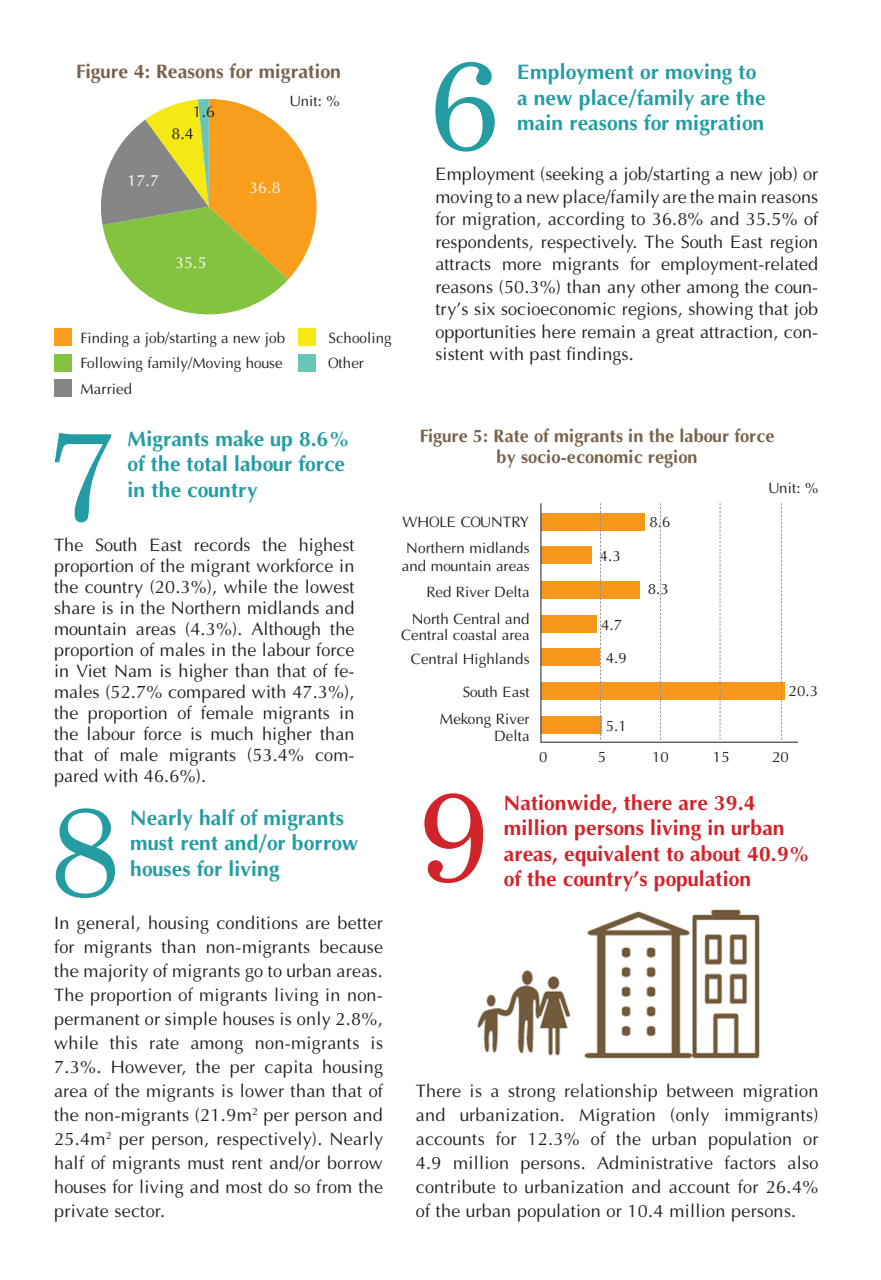
<style>
.page{position:relative;width:881px;height:1280px;background:#fff}
.page>*{position:absolute;margin:0;border:0;box-sizing:border-box;transform-origin:0 0}
.t1{font:700 21px/25.2px "UTM Aptima";color:#239da3}
.t2{font:700 21px/25.2px "UTM Aptima";color:#d1232a}
.t3{font:700 19.5px "UTM Aptima";color:#77624c}
.t4{font:18px/24px "UTM Aptima";letter-spacing:.005em;color:#231f20;text-align:justify}
.t5{font:700 18px/21.6px "UTM Aptima";color:#77624c;text-align:center}
.t6{font:15.9px "UTM Aptima";color:#fff}
.t7{font:15.9px/22.4px "UTM Aptima";color:#231f20}
.t8{font:15px/16.5px "UTM Aptima";color:#231f20;text-align:right}
</style>
<div class="page">
<svg style="left:435px;top:62px;width:59px;height:90px"></svg>
<svg style="left:55px;top:433px;width:56px;height:89px"></svg>
<svg style="left:56px;top:808px;width:59px;height:90px"></svg>
<svg style="left:424px;top:793px;width:59px;height:90px"></svg>
<svg style="left:101px;top:99px;width:215px;height:216px"></svg>
<div style="left:54px;top:328px;width:18px;height:18px;background:#f89d1c"></div>
<div style="left:297px;top:328px;width:18px;height:18px;background:#f4e815"></div>
<div style="left:54px;top:354px;width:18px;height:17px;background:#83c340"></div>
<div style="left:297px;top:354px;width:18px;height:17px;background:#6ac6b4"></div>
<div style="left:54px;top:379px;width:18px;height:18px;background:#868686"></div>
<img style="left:477px;top:909px;width:283px;height:150px">
<svg style="left:540px;top:503px;width:258px;height:240px"></svg>
<p class="t3" style="left:76px;top:56px;width:266px">Figure 4: Reasons for migration</p>
<p class="t7" style="left:171px;top:99px;width:45px;text-indent:21px">1.6<br>8.4</p>
<p class="t6" style="left:127px;top:168px;width:33px">17.7</p>
<p class="t6" style="left:175px;top:251px;width:33px">35.5</p>
<p class="t8" style="left:290px;top:92px;width:51px">Unit: %</p>
<p class="t6" style="left:249px;top:176px;width:33px">36.8</p>
<p class="t8" style="left:80px;top:329px;width:206px">Finding a job/starting a new job</p>
<p class="t8" style="left:328px;top:329px;width:65px">Schooling</p>
<p class="t8" style="left:80px;top:354px;width:204px">Following family/Moving house</p>
<p class="t8" style="left:328px;top:354px;width:37px">Other</p>
<p class="t8" style="left:80px;top:380px;width:53px">Married</p>
<p class="t1" style="left:517px;top:58px;width:250px">Employment or moving to a new place/family are the main reasons for migration</p>
<p class="t4" style="left:435px;top:162px;width:384px;line-height:22.5px">Employment (seeking a job/starting a new job) or moving to a new place/family are the main reasons for migration, according to 36.8% and 35.5% of respondents, respectively. The South East region attracts more migrants for employment-related reasons (50.3%) than any other among the coun&shy;try’s six socioeconomic regions, showing that job opportunities here remain a great attraction, con&shy;sistent with past findings.</p>
<p class="t1" style="left:127px;top:425px;width:224px">Migrants make up 8.6% of the total labour force in the country</p>
<p class="t4" style="left:54px;top:533px;width:302px;line-height:21px">The South East records the highest proportion of the migrant workforce in the country (20.3%), while the lowest share is in the Northern midlands and mountain areas (4.3%). Although the proportion of males in the labour force in Viet Nam is higher than that of fe&shy;males (52.7% compared with 47.3%), the proportion of female migrants in the labour force is much higher than that of male migrants (53.4% com&shy;pared with 46.6%).</p>
<p class="t1" style="left:130px;top:804px;width:230px">Nearly half of migrants must rent and/or borrow houses for living</p>
<p class="t4" style="left:54px;top:909px;width:330px">In general, housing conditions are better for migrants than non-migrants because the majority of migrants go to urban areas.<br>The proportion of migrants living in non&shy;permanent or simple houses is only 2.8%, while this rate among non-migrants is 7.3%. However, the per capita housing area of the migrants is lower than that of the non-migrants (21.9m<sup>2</sup> per person and 25.4m<sup>2</sup> per person, respectively). Nearly half of migrants must rent and/or borrow houses for living and most do so from the private sector.</p>
<p class="t5" style="left:419px;top:423px;width:356px">Figure 5: Rate of migrants in the labour force by socio-economic region</p>
<p class="t8" style="left:402px;top:513px;width:129px">WHOLE COUNTRY</p>
<p class="t8" style="left:649px;top:513px;width:23px">8.6</p>
<p class="t8" style="left:402px;top:538px;width:129px;line-height:18px;text-align:left">Northern midlands and mountain areas</p>
<p class="t8" style="left:426px;top:583px;width:105px">Red River Delta</p>
<p class="t8" style="left:401px;top:609px;width:130px">North Central and<br>Central coastal area</p>
<p class="t8" style="left:411px;top:641px;width:120px;line-height:32.8px">Central Highlands<br>South East</p>
<p class="t8" style="left:440px;top:709px;width:91px">Mekong River<br>Delta</p>
<p class="t8" style="left:599px;top:547px;width:23px">4.3</p>
<p class="t8" style="left:601px;top:615px;width:23px">4.7</p>
<p class="t8" style="left:605px;top:649px;width:23px">4.9</p>
<p class="t8" style="left:647px;top:579px;width:23px">8.3</p>
<p class="t8" style="left:605px;top:717px;width:23px">5.1</p>
<p class="t8" style="left:768px;top:479px;width:51px">Unit: %</p>
<p class="t8" style="left:788px;top:681px;width:31px">20.3</p>
<p class="t8" style="left:539px;top:747px;width:10px">0</p>
<p class="t8" style="left:597px;top:747px;width:10px">5</p>
<p class="t8" style="left:651px;top:747px;width:18px">10</p>
<p class="t8" style="left:712px;top:747px;width:18px">15</p>
<p class="t8" style="left:771px;top:747px;width:18px">20</p>
<p class="t2" style="left:503px;top:789px;width:307px">Nationwide, there are 39.4 million persons living in urban areas, equivalent to about 40.9% of the country’s population</p>
<p class="t4" style="left:415px;top:1077px;width:404px">There is a strong relationship between migration and urbanization. Migration (only immigrants) accounts for 12.3% of the urban population or 4.9 million persons. Administrative factors also contribute to urbanization and account for 26.4% of the urban population or 10.4 million persons.</p>
</div>
